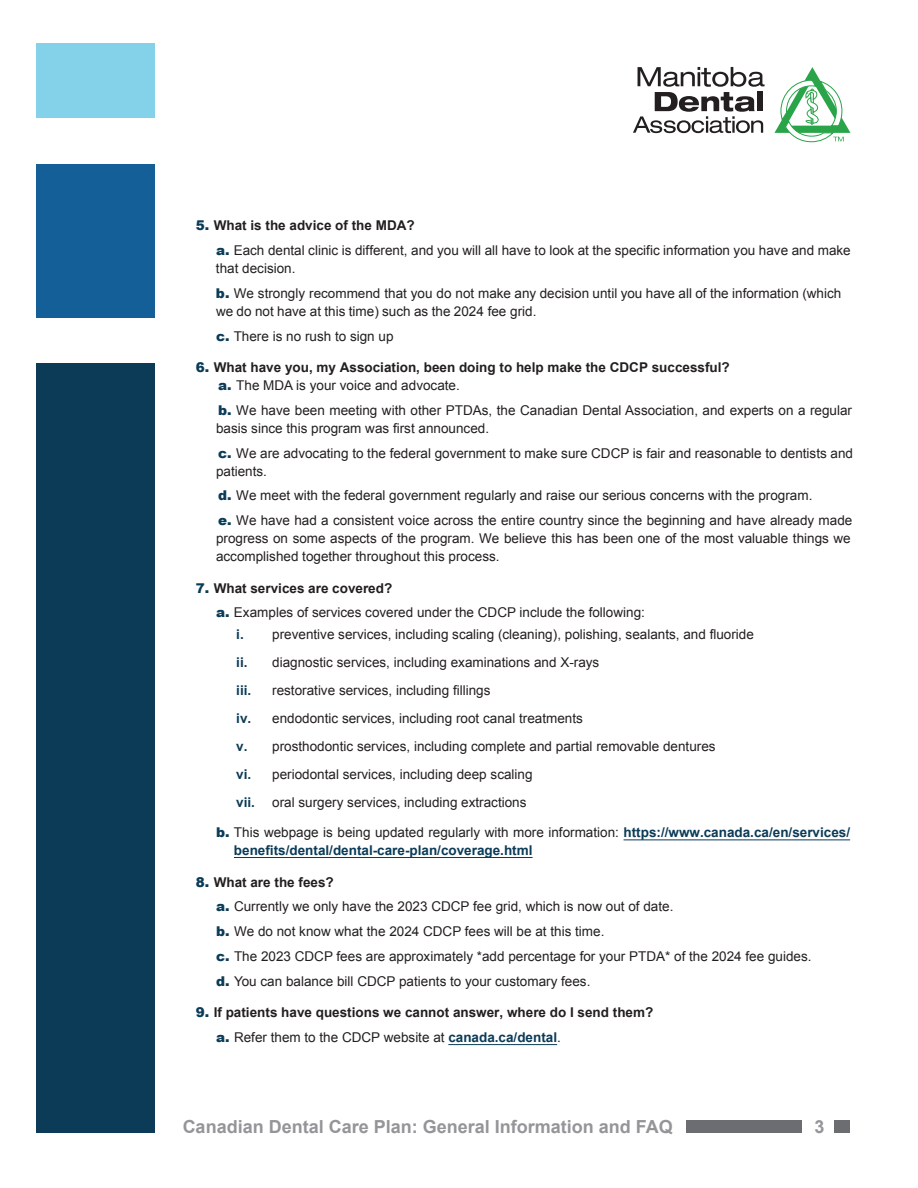
<style>
.page{position:relative;width:918px;height:1188px;background:#fff}
.page>*{position:absolute;margin:0;border:0;box-sizing:border-box;transform-origin:0 0}
.t1{font:700 18px "Arial";color:#939598}
.t2{font:13.5px/24.8px "Arial";color:#231f20}
.t3{font:700 13.5px/18px "Arial";color:#231f20}
.t4{font:700 13.5px/18px "Arial";color:#0b3b57}
.s1{font-weight:900;color:#0b3b57}
.s2{font-weight:700}
.s3{font-weight:400}
.s4{font-weight:700;color:#0b3b57}
.s5{font-weight:900}
.s6{font-weight:400;color:#231f20}
.s7{color:#0b3b57}
</style>
<div class="page">
<div style="left:36px;top:363px;width:118px;height:770px;background:#0b3b57"></div>
<div style="left:36px;top:164px;width:118px;height:153px;background:#155f99"></div>
<div style="left:36px;top:44px;width:118px;height:74px;background:#84d2e9"></div>
<div style="left:687px;top:1120px;width:115px;height:13px;background:#6c6d70"></div>
<div style="left:834px;top:1120px;width:15px;height:13px;background:#6c6d70"></div>
<svg style="left:633px;top:67px;width:132px;height:66px"></svg>
<div style="left:757px;top:92px;width:6px;height:19px;background:#231f20"></div>
<svg style="left:774px;top:67px;width:77px;height:76px"></svg>
<hr style="left:448px;top:1044px;width:109px;height:1px;background:#0b3b57">
<hr style="left:234px;top:857px;width:299px;height:1px;background:#0b3b57">
<hr style="left:624px;top:840px;width:226px;height:1px;background:#0b3b57">
<p class="t2" style="left:216px;top:213px;width:636px;text-indent:-20px"><span class="s1">5.</span> <span class="s2">What is the advice of the MDA?<br></span><span class="s1">a.</span> Each dental clinic is different, and you will all have to look at the specific information you have and make</p>
<p class="t2" style="left:216px;top:256px;width:627px">that decision.<br><span class="s1">b.</span> We strongly recommend that you do not make any decision until you have all of the information (which</p>
<p class="t2" style="left:216px;top:299px;width:322px">we do not have at this time) such as the 2024 fee grid. <span class="s1">c.</span> There is no rush to sign up</p>
<p class="t3" style="left:218px;top:359px;width:513px;text-indent:-22px"><span class="s1">6.</span> What have you, my Association, been doing to help make the CDCP successful? <span class="s1">a.</span> <span class="s3">The MDA is your voice and advocate.</span></p>
<p class="t2" style="left:216px;top:401px;width:638px;line-height:18px"><span class="s1">b.</span> We have been meeting with other PTDAs, the Canadian Dental Association, and experts on a regular basis since this program was first announced.</p>
<p class="t2" style="left:216px;top:444px;width:639px;line-height:18px"><span class="s1">c.</span> We are advocating to the federal government to make sure CDCP is fair and reasonable to dentists and patients.</p>
<p class="t2" style="left:218px;top:483px;width:636px"><span class="s1">d.</span> We meet with the federal government regularly and raise our serious concerns with the program.<br><span class="s1">e.</span> We have had a consistent voice across the entire country since the beginning and have already made</p>
<p class="t2" style="left:216px;top:529px;width:636px;line-height:18px">progress on some aspects of the program. We believe this has been one of the most valuable things we accomplished together throughout this process.</p>
<p class="t2" style="left:216px;top:576px;width:430px;text-indent:-20px"><span class="s1">7.</span> <span class="s2">What services are covered?<br></span><span class="s1">a.</span> Examples of services covered under the CDCP include the following:</p>
<p class="t2" style="left:236px;top:620px;width:519px;line-height:28px"><span class="s4">i.</span> preventive services, including scaling (cleaning), polishing, sealants, and fluoride <span class="s4">ii.</span> diagnostic services, including examinations and X-rays<br><span class="s4">iii.</span></p>
<p class="t2" style="left:236px;top:676px;width:481px;line-height:28px;text-indent:36px">restorative services, including fillings<br><span class="s4">iv.</span> endodontic services, including root canal treatments<br><span class="s4">v.</span> prosthodontic services, including complete and partial removable dentures <span class="s4">vi.</span> periodontal services, including deep scaling<br><span class="s4">vii.</span></p>
<p class="t2" style="left:272px;top:790px;width:256px">oral surgery services, including extractions</p>
<p class="t4" style="left:234px;top:824px;width:618px;text-indent:-18px"><span class="s5">b.</span> <span class="s6">This webpage is being updated regularly with more information:</span> https://www.canada.ca/en/services/ benefits/dental/dental-care-plan/coverage.html</p>
<p class="t2" style="left:216px;top:870px;width:597px;text-indent:-20px"><span class="s1">8.</span> <span class="s2">What are the fees?<br></span><span class="s1">a.</span> Currently we only have the 2023 CDCP fee grid, which is now out of date.<br><span class="s1">b.</span> We do not know what the 2024 CDCP fees will be at this time.<br><span class="s1">c.</span> The 2023 CDCP fees are approximately *add percentage for your PTDA* of the 2024 fee guides. <span class="s1">d.</span> You can balance bill CDCP patients to your customary fees.</p>
<p class="t3" style="left:216px;top:1001px;width:439px;line-height:24.8px;text-indent:-20px"><span class="s1">9.</span> If patients have questions we cannot answer, where do I send them? <span class="s1">a.</span> <span class="s3">Refer them to the CDCP website at</span> <span class="s7">canada.ca/dental</span><span class="s3">.</span></p>
<h1 class="t1" style="left:183px;top:1115px;width:492px">Canadian Dental Care Plan: General Information and FAQ</h1>
<h1 class="t1" style="left:814px;top:1115px;width:12px">3</h1>
</div>
